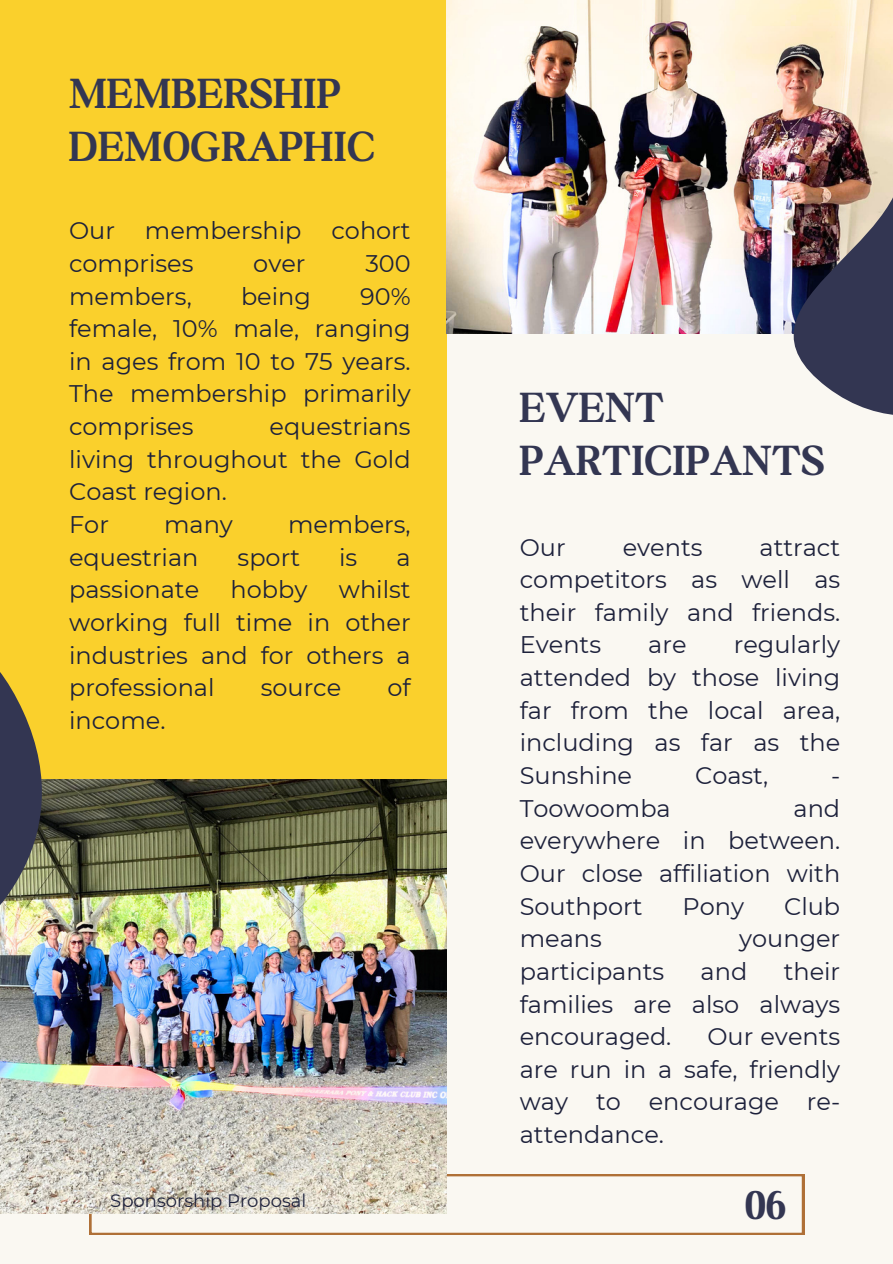
<style>
.page{position:relative;width:893px;height:1264px;background:#fff}
.page>*{position:absolute;margin:0;border:0;box-sizing:border-box;transform-origin:0 0}
.t1{font:700 45px/52.8px "Boston Angel";letter-spacing:.02em;color:#333652}
.t2{font:24px/32.7px "Montserrat";color:#1d213b;text-align:justify}
.t3{font:18px "Montserrat";color:#1d213b}
</style>
<div class="page">
<div style="left:0;top:0;width:892px;height:1263px;background:#faf8f2"></div>
<div style="left:0;top:0;width:446px;height:818px;background:#fad02c"></div>
<img style="left:446px;top:0;width:222px;height:334px">
<svg style="left:89px;top:1174px;width:715px;height:60px"></svg>
<img style="left:0;top:780px;width:446px;height:433px">
<img style="left:668px;top:0;width:224px;height:415px">
<img style="left:0;top:672px;width:110px;height:394px">
<h1 class="t1" style="left:69px;top:67px;width:307px">MEMBERSHIP<br>DEMOGRAPHIC</h1>
<h1 class="t2" style="left:69px;top:214px;width:343px">Our membership cohort comprises</h1>
<h1 class="t2" style="left:253px;top:247px;width:54px">over</h1>
<h1 class="t2" style="left:365px;top:247px;width:47px">300</h1>
<h1 class="t2" style="left:69px;top:279px;width:124px">members,</h1>
<h1 class="t2" style="left:241px;top:279px;width:71px">being</h1>
<h1 class="t2" style="left:69px;top:279px;width:343px;text-indent:291px">90% female, 10% male, ranging in ages from 10 to 75 years.<br>The membership primarily comprises</h1>
<h1 class="t2" style="left:69px;top:410px;width:343px;text-align:left;text-indent:200px">equestrians living throughout the Gold<br>Coast region.<br>For</h1>
<h1 class="t2" style="left:164px;top:508px;width:70px">many</h1>
<h1 class="t2" style="left:288px;top:508px;width:124px">members,</h1>
<h1 class="t2" style="left:69px;top:540px;width:131px">equestrian</h1>
<h1 class="t2" style="left:237px;top:540px;width:64px">sport</h1>
<h1 class="t2" style="left:339px;top:540px;width:20px">is</h1>
<h1 class="t2" style="left:396px;top:540px;width:16px">a</h1>
<h1 class="t2" style="left:69px;top:573px;width:132px">passionate</h1>
<h1 class="t2" style="left:230px;top:573px;width:78px">hobby</h1>
<h1 class="t2" style="left:69px;top:573px;width:343px;text-indent:270px">whilst working full time in other industries and for others a professional</h1>
<h1 class="t2" style="left:261px;top:671px;width:82px">source</h1>
<h1 class="t2" style="left:387px;top:671px;width:25px">of</h1>
<h1 class="t2" style="left:69px;top:704px;width:98px">income.</h1>
<h2 class="t1" style="left:519px;top:381px;width:306px">EVENT<br>PARTICIPANTS</h2>
<p class="t2" style="left:519px;top:530px;width:47px">Our</p>
<p class="t2" style="left:622px;top:530px;width:81px">events</p>
<p class="t2" style="left:519px;top:530px;width:322px;text-indent:240px">attract competitors as well as their family and friends.<br>Events</p>
<p class="t2" style="left:519px;top:628px;width:322px;text-indent:214px">regularly attended by those living far from the local area, including as far as the Sunshine</p>
<p class="t2" style="left:648px;top:628px;width:40px">are</p>
<p class="t2" style="left:695px;top:759px;width:75px">Coast,</p>
<p class="t2" style="left:831px;top:759px;width:11px">-</p>
<p class="t2" style="left:519px;top:791px;width:152px">Toowoomba</p>
<p class="t2" style="left:519px;top:791px;width:322px;text-indent:274px">and everywhere in between.<br>Our close affiliation with Southport</p>
<p class="t2" style="left:682px;top:889px;width:63px">Pony</p>
<p class="t2" style="left:784px;top:889px;width:58px">Club</p>
<p class="t2" style="left:519px;top:922px;width:84px">means</p>
<p class="t2" style="left:739px;top:922px;width:103px">younger</p>
<p class="t2" style="left:519px;top:954px;width:146px">participants</p>
<p class="t2" style="left:700px;top:954px;width:48px">and</p>
<p class="t2" style="left:519px;top:954px;width:322px;text-indent:264px">their families are also always encouraged.</p>
<p class="t2" style="left:519px;top:1020px;width:322px;text-indent:187px">Our events are run in a safe, friendly way to encourage re&shy;attendance.</p>
<h2 class="t3" style="left:110px;top:1189px;width:197px">Sponsorship Proposal</h2>
<p class="t1" style="left:745px;top:1177px;width:42px">06</p>
</div>
